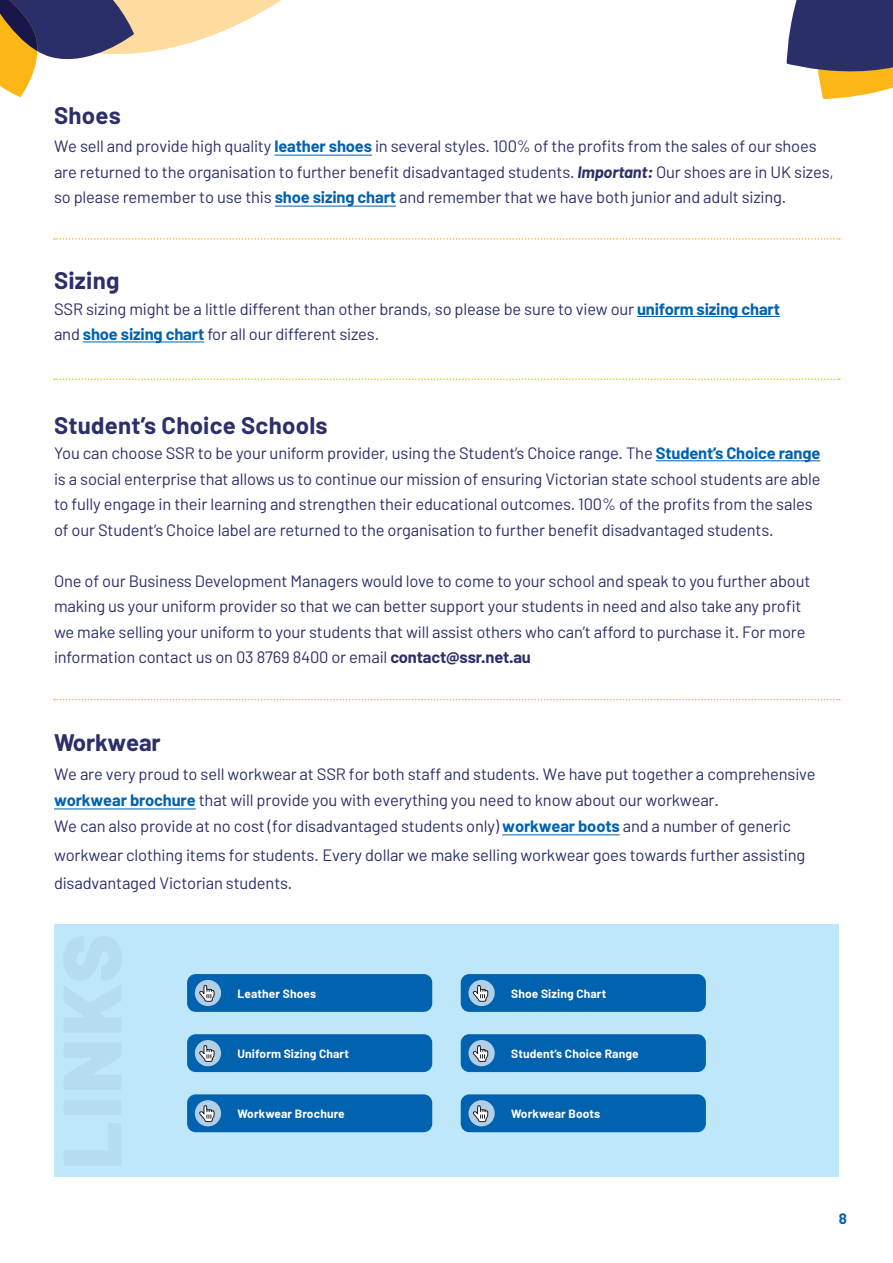
<style>
.page{position:relative;width:893px;height:1263px;background:#fff}
.page>*{position:absolute;margin:0;border:0;box-sizing:border-box;transform-origin:0 0}
.t1{font:700 24px "Barlow";letter-spacing:.01em;color:#2c2f6a}
.t2{font:700 24px "Barlow";letter-spacing:-.01em;color:#2c2f6a}
.t3{font:16.5px/25.5px "Barlow";letter-spacing:-.01em;color:#2c2f6a}
.t4{font:700 15px "Barlow";color:#0162b0}
.t5{font:700 12px "Barlow";letter-spacing:.01em;color:#fff}
.s1{font-weight:700;color:#0162b0}
.s2{font-weight:700;font-style:italic}
.s3{font-weight:700}
</style>
<div class="page">
<div style="left:54px;top:924px;width:785px;height:252px;background:#bee7fa"></div>
<hr style="left:637px;top:316px;width:143px;height:1px;background:#0162b0">
<hr style="left:83px;top:342px;width:121px;height:1px;background:#0162b0">
<hr style="left:656px;top:460px;width:164px;height:1px;background:#0162b0">
<svg style="left:54px;top:378px;width:786px;height:2px"></svg>
<svg style="left:54px;top:238px;width:786px;height:2px"></svg>
<svg style="left:54px;top:699px;width:786px;height:1px"></svg>
<svg style="left:63px;top:937px;width:58px;height:228px"></svg>
<div style="left:187px;top:974px;width:245px;height:38px;background:#0162b0;border-radius:9px"></div>
<svg style="left:195px;top:980px;width:26px;height:26px"></svg>
<svg style="left:199px;top:984px;width:16px;height:18px"></svg>
<div style="left:187px;top:1034px;width:245px;height:38px;background:#0162b0;border-radius:9px"></div>
<svg style="left:195px;top:1040px;width:26px;height:26px"></svg>
<svg style="left:199px;top:1045px;width:16px;height:17px"></svg>
<div style="left:461px;top:1034px;width:245px;height:38px;background:#0162b0;border-radius:9px"></div>
<svg style="left:468px;top:1040px;width:27px;height:26px"></svg>
<svg style="left:472px;top:1045px;width:17px;height:17px"></svg>
<div style="left:461px;top:974px;width:245px;height:38px;background:#0162b0;border-radius:9px"></div>
<svg style="left:468px;top:980px;width:27px;height:26px"></svg>
<svg style="left:472px;top:984px;width:17px;height:18px"></svg>
<div style="left:187px;top:1094px;width:245px;height:38px;background:#0162b0;border-radius:9px"></div>
<svg style="left:195px;top:1100px;width:26px;height:26px"></svg>
<svg style="left:199px;top:1105px;width:16px;height:17px"></svg>
<div style="left:461px;top:1094px;width:245px;height:38px;background:#0162b0;border-radius:9px"></div>
<svg style="left:468px;top:1100px;width:27px;height:26px"></svg>
<svg style="left:472px;top:1105px;width:17px;height:17px"></svg>
<svg style="left:0;top:0;width:282px;height:97px"></svg>
<svg style="left:787px;top:0;width:106px;height:99px;background:#6e6672"></svg>
<hr style="left:54px;top:808px;width:142px;height:1px;background:#0162b0">
<hr style="left:502px;top:834px;width:118px;height:1px;background:#0162b0">
<hr style="left:274px;top:155px;width:98px;height:1px;background:#0162b0">
<hr style="left:275px;top:206px;width:121px;height:1px;background:#0162b0">
<p class="t1" style="left:54px;top:100px;width:68px">Shoes</p>
<p class="t3" style="left:54px;top:133px;width:781px">We sell and provide high quality <span class="s1">leather shoes</span> in several styles. 100% of the profits from the sales of our shoes are returned to the organisation to further benefit disadvantaged students. <span class="s2">Important:</span> Our shoes are in UK sizes, so please remember to use this <span class="s1">shoe sizing chart</span> and remember that we have both junior and adult sizing.</p>
<p class="t1" style="left:54px;top:266px;width:67px">Sizing</p>
<p class="t3" style="left:54px;top:296px;width:727px">SSR sizing might be a little different than other brands, so please be sure to view our <span class="s1">uniform sizing chart </span>and <span class="s1">shoe sizing chart</span> for all our different sizes.</p>
<p class="t1" style="left:54px;top:410px;width:275px">Student’s Choice Schools</p>
<p class="t3" style="left:54px;top:440px;width:768px">You can choose SSR to be your uniform provider, using the Student’s Choice range. The <span class="s1">Student’s Choice range </span>is a social enterprise that allows us to continue our mission of ensuring Victorian state school students are able to fully engage in their learning and strengthen their educational outcomes. 100% of the profits from the sales of our Student’s Choice label are returned to the organisation to further benefit disadvantaged students.</p>
<p class="t3" style="left:54px;top:567px;width:758px">One of our Business Development Managers would love to come to your school and speak to you further about making us your uniform provider so that we can better support your students in need and also take any profit we make selling your uniform to your students that will assist others who can’t afford to purchase it. For more information contact us on 03 8769 8400 or email <span class="s3">contact@ssr.net.au</span></p>
<p class="t2" style="left:54px;top:728px;width:108px">Workwear</p>
<p class="t3" style="left:54px;top:761px;width:763px;line-height:26px">We are very proud to sell workwear at SSR for both staff and students. We have put together a comprehensive <span class="s1">workwear brochure</span> that will provide you with everything you need to know about our workwear.<br>We can also provide at no cost (for disadvantaged students only) <span class="s1">workwear boots</span> and a number of generic</p>
<p class="t3" style="left:54px;top:841px;width:753px;line-height:27.2px">workwear clothing items for students. Every dollar we make selling workwear goes towards further assisting disadvantaged Victorian students.</p>
<p class="t5" style="left:238px;top:986px;width:80px">Leather Shoes</p>
<p class="t5" style="left:511px;top:986px;width:97px">Shoe Sizing Chart</p>
<p class="t5" style="left:238px;top:1046px;width:113px">Uniform Sizing Chart</p>
<p class="t5" style="left:511px;top:1046px;width:129px">Student’s Choice Range</p>
<p class="t5" style="left:238px;top:1106px;width:109px">Workwear Brochure</p>
<p class="t5" style="left:511px;top:1106px;width:90px">Workwear Boots</p>
<p class="t4" style="left:839px;top:1209px;width:10px">8</p>
</div>
